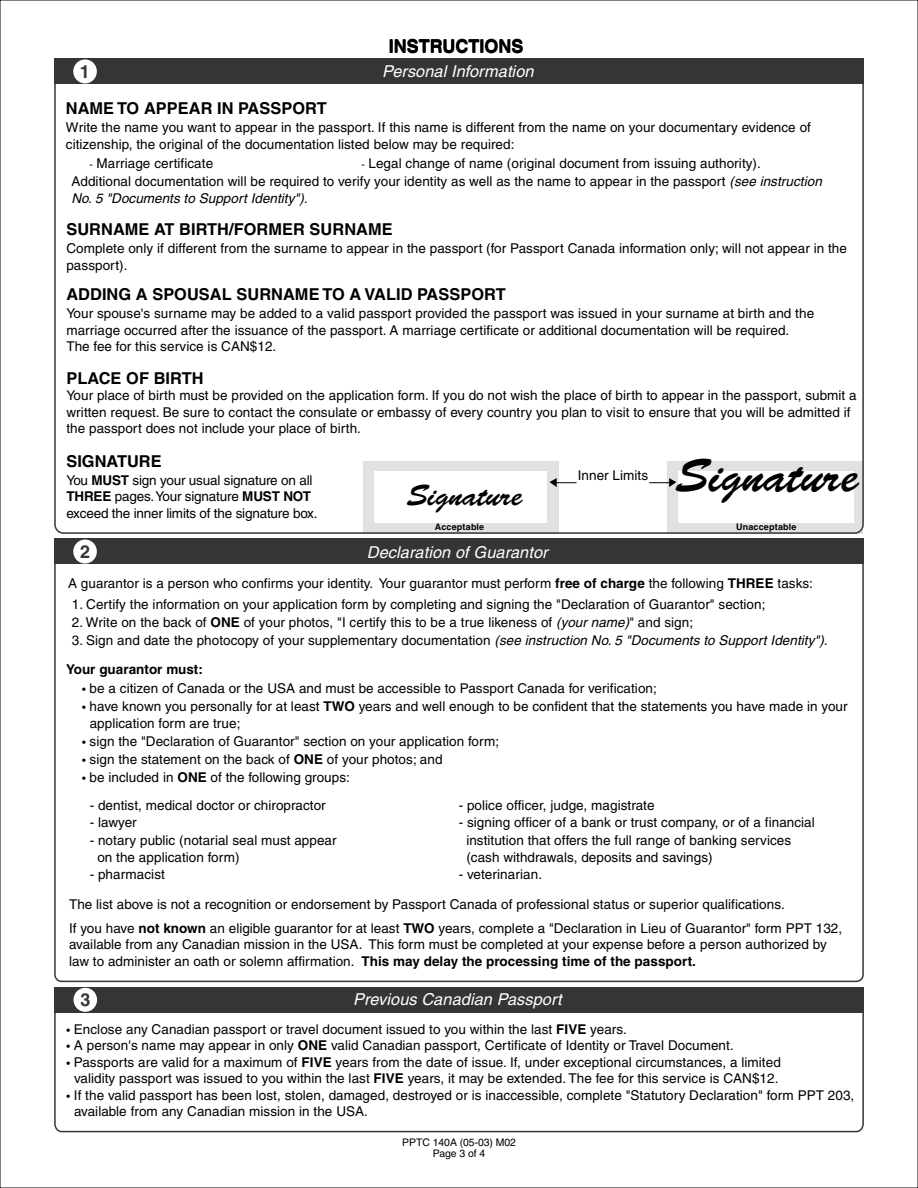
<style>
.page{position:relative;width:918px;height:1188px;background:#fff}
.page>*{position:absolute;margin:0;border:0;box-sizing:border-box;transform-origin:0 0}
.t1{font:47.25px "Brush Script";color:#000}
.t2{font:29.85px "Brush Script";color:#000}
.t3{font:700 18px "Helvetica";color:#000}
.t4{font:700 18px "Helvetica";color:#353535}
.t5{font:700 16.35px "Helvetica";letter-spacing:.005em;color:#000}
.t6{font:italic 16.35px "Helvetica";letter-spacing:.005em;color:#fff}
.t7{font:13.5px/16.5px "Helvetica";letter-spacing:.005em;color:#000}
.t8{font:13.5px/16.5px "Helvetica";letter-spacing:-.015em;color:#000}
.t9{font:10.5px/11.2px "Helvetica";letter-spacing:-.005em;color:#000;text-align:center}
.t10{font:700 9px "Helvetica";letter-spacing:.02em;color:#000}
.s1{font-size:10.5px}
.s2{font-style:italic}
.s3{font-weight:700}
</style>
<div class="page">
<div style="left:363px;top:461px;width:195px;height:73px;background:#e1e1e1"></div>
<div style="left:668px;top:461px;width:195px;height:72px;background:#e1e1e1"></div>
<div style="left:54px;top:539px;width:810px;height:25px;background:#353535"></div>
<div style="left:54px;top:59px;width:810px;height:25px;background:#353535"></div>
<div style="left:374px;top:471px;width:173px;height:51px;background:#fff"></div>
<div style="left:678px;top:471px;width:176px;height:52px;background:#fff"></div>
<svg style="left:550px;top:478px;width:27px;height:9px"></svg>
<svg style="left:649px;top:478px;width:27px;height:9px"></svg>
<div style="left:73px;top:59px;width:24px;height:24px;background:#fff;border-radius:50%"></div>
<div style="left:73px;top:540px;width:24px;height:24px;background:#fff;border-radius:50%"></div>
<svg style="left:54px;top:1012px;width:810px;height:121px"></svg>
<div style="left:54px;top:987px;width:810px;height:25px;background:#353535"></div>
<div style="left:73px;top:988px;width:24px;height:24px;background:#fff;border-radius:50%"></div>
<h3 class="t3" style="left:389px;top:40px;width:136px">INSTRUCTIONS</h3>
<h3 class="t4" style="left:80px;top:65px;width:12px">1</h3>
<p class="t6" style="left:382px;top:62px;width:153px">Personal Information</p>
<p class="t5" style="left:66px;top:102px;width:262px">NAME TO APPEAR IN PASSPORT</p>
<p class="t7" style="left:66px;top:121px;width:747px">Write the name you want to appear in the passport. If this name is different from the name on your documentary evidence of citizenship, the original of the documentation listed below may be required:</p>
<p class="t7" style="left:90px;top:156px;width:125px"><span class="s1">-</span> Marriage certificate</p>
<p class="t7" style="left:361px;top:156px;width:401px"><span class="s1">-</span> Legal change of name (original document from issuing authority).</p>
<p class="t7" style="left:71px;top:175px;width:752px">Additional documentation will be required to verify your identity as well as the name to appear in the passport <span class="s2">(see instruction<br>No. 5 "Documents to Support Identity").</span></p>
<p class="t5" style="left:66px;top:224px;width:328px">SURNAME AT BIRTH/FORMER SURNAME</p>
<p class="t7" style="left:66px;top:241px;width:782px">Complete only if different from the surname to appear in the passport (for Passport Canada information only; will not appear in the passport).</p>
<p class="t5" style="left:66px;top:289px;width:441px">ADDING A SPOUSAL SURNAME TO A VALID PASSPORT</p>
<p class="t7" style="left:66px;top:307px;width:749px">Your spouse's surname may be added to a valid passport provided the passport was issued in your surname at birth and the marriage occurred after the issuance of the passport. A marriage certificate or additional documentation will be required.<br>The fee for this service is CAN$12.</p>
<p class="t5" style="left:66px;top:372px;width:139px">PLACE OF BIRTH</p>
<p class="t7" style="left:66px;top:389px;width:792px">Your place of birth must be provided on the application form. If you do not wish the place of birth to appear in the passport, submit a written request. Be sure to contact the consulate or embassy of every country you plan to visit to ensure that you will be admitted if the passport does not include your place of birth.</p>
<p class="t5" style="left:66px;top:456px;width:97px">SIGNATURE</p>
<p class="t8" style="left:66px;top:473px;width:253px">You <span class="s3">MUST</span> sign your usual signature on all<br><span class="s3">THREE</span> pages.Your signature <span class="s3">MUST NOT </span>exceed the inner limits of the signature box.</p>
<h1 class="t1" style="left:676px;top:449px;width:185px">Signature</h1>
<p class="t7" style="left:578px;top:468px;width:72px">Inner Limits</p>
<h2 class="t2" style="left:407px;top:478px;width:117px">Signature</h2>
<p class="t10" style="left:435px;top:524px;width:51px">Acceptable</p>
<h3 class="t4" style="left:80px;top:545px;width:12px">2</h3>
<p class="t6" style="left:367px;top:543px;width:182px">Declaration of Guarantor</p>
<p class="t10" style="left:736px;top:524px;width:62px">Unacceptable</p>
<p class="t7" style="left:68px;top:576px;width:747px">A guarantor is a person who confirms your identity. Your guarantor must perform <span class="s3">free of charge</span> the following <span class="s3">THREE</span> tasks:</p>
<p class="t7" style="left:72px;top:597px;width:695px">1. Certify the information on your application form by completing and signing the "Declaration of Guarantor" section;</p>
<p class="t7" style="left:72px;top:615px;width:623px">2. Write on the back of <span class="s3">ONE</span> of your photos, "I certify this to be a true likeness of <span class="s2">(your name)</span>" and sign;</p>
<p class="t7" style="left:66px;top:627px;width:763px;line-height:28.7px;text-indent:6px">3. Sign and date the photocopy of your supplementary documentation <span class="s2">(see instruction No. 5 "Documents to Support Identity").<br></span><span class="s3">Your guarantor must:</span></p>
<p class="t7" style="left:82px;top:682px;width:576px"><span class="s1">•</span> be a citizen of Canada or the USA and must be accessible to Passport Canada for verification;</p>
<p class="t7" style="left:90px;top:700px;width:759px;text-indent:-8px"><span class="s1">•</span> have known you personally for at least <span class="s3">TWO</span> years and well enough to be confident that the statements you have made in your application form are true;</p>
<p class="t7" style="left:82px;top:734px;width:419px"><span class="s1">•</span> sign the "Declaration of Guarantor" section on your application form;</p>
<p class="t7" style="left:82px;top:752px;width:362px"><span class="s1">•</span> sign the statement on the back of <span class="s3">ONE</span> of your photos; and</p>
<p class="t7" style="left:82px;top:770px;width:269px"><span class="s1">•</span> be included in <span class="s3">ONE</span> of the following groups:</p>
<p class="t7" style="left:90px;top:799px;width:238px">- dentist, medical doctor or chiropractor</p>
<p class="t7" style="left:90px;top:816px;width:49px">- lawyer</p>
<p class="t7" style="left:97px;top:833px;width:241px;line-height:17.2px;text-indent:-8px">- notary public (notarial seal must appear on the application form)</p>
<p class="t7" style="left:90px;top:868px;width:77px">- pharmacist</p>
<p class="t7" style="left:459px;top:799px;width:197px">- police officer, judge, magistrate</p>
<p class="t7" style="left:466px;top:815px;width:350px;line-height:17.2px;text-indent:-8px">- signing officer of a bank or trust company, or of a financial institution that offers the full range of banking services (cash withdrawals, deposits and savings)</p>
<p class="t7" style="left:459px;top:868px;width:85px">- veterinarian.</p>
<p class="t7" style="left:69px;top:894px;width:775px;line-height:23.9px">The list above is not a recognition or endorsement by Passport Canada of professional status or superior qualifications.<br>If you have <span class="s3">not known</span> an eligible guarantor for at least <span class="s3">TWO</span> years, complete a "Declaration in Lieu of Guarantor" form PPT 132,</p>
<p class="t7" style="left:69px;top:938px;width:759px">available from any Canadian mission in the USA. This form must be completed at your expense before a person authorized by law to administer an oath or solemn affirmation. <span class="s3">This may delay the processing time of the passport.</span></p>
<p class="t6" style="left:353px;top:990px;width:210px">Previous Canadian Passport</p>
<p class="t7" style="left:66px;top:1022px;width:562px"><span class="s1">•</span> Enclose any Canadian passport or travel document issued to you within the last <span class="s3">FIVE</span> years.</p>
<p class="t7" style="left:66px;top:1038px;width:669px"><span class="s1">•</span> A person's name may appear in only <span class="s3">ONE</span> valid Canadian passport, Certificate of Identity or Travel Document.</p>
<p class="t7" style="left:66px;top:1055px;width:716px;text-align:center"><span class="s1">•</span> Passports are valid for a maximum of <span class="s3">FIVE</span> years from the date of issue. If, under exceptional circumstances, a limited validity passport was issued to you within the last <span class="s3">FIVE</span> years, it may be extended. The fee for this service is CAN$12.</p>
<p class="t7" style="left:74px;top:1088px;width:782px;text-indent:-8px"><span class="s1">•</span> If the valid passport has been lost, stolen, damaged, destroyed or is inaccessible, complete "Statutory Declaration" form PPT 203, available from any Canadian mission in the USA.</p>
<h3 class="t4" style="left:80px;top:993px;width:12px">3</h3>
<p class="t9" style="left:402px;top:1138px;width:115px">PPTC 140A (05-03) M02<br>Page 3 of 4</p>
</div>
